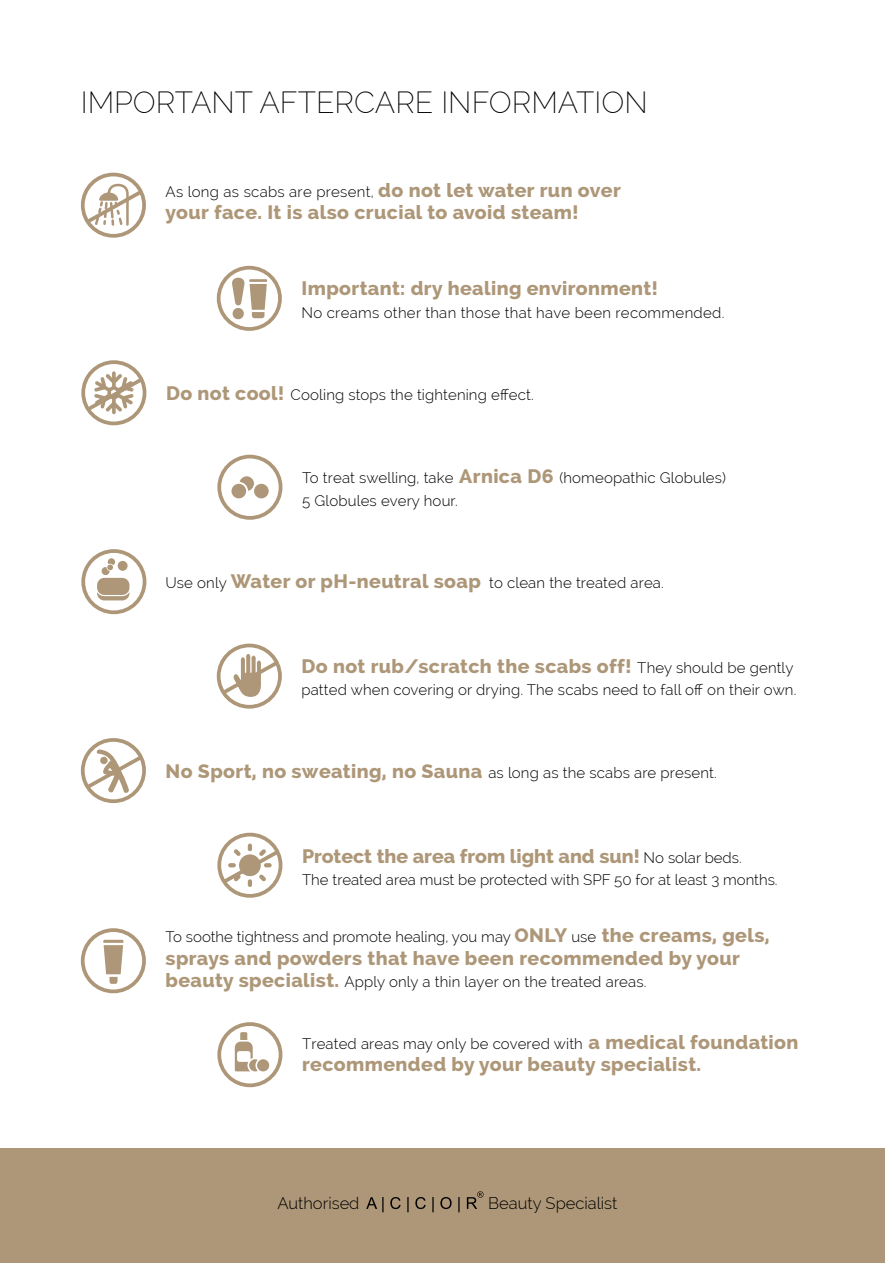
<style>
.page{position:relative;width:885px;height:1263px;background:#fff}
.page>*{position:absolute;margin:0;border:0;box-sizing:border-box;transform-origin:0 0}
.t1{font:200 30px "Raleway";color:#000}
.t2{font:800 19.5px "Raleway";letter-spacing:.02em;color:#ad9778}
.t3{font:800 19.5px "Raleway";color:#ad9778}
.t4{font:300 16.5px "Raleway";color:#000}
.t5{font:300 15px/22.5px "Raleway";letter-spacing:.01em;color:#000}
.s1{font-weight:800;font-size:19.5px;color:#ad9778}
.s2{font-weight:300;font-size:15px;color:#000}
</style>
<div class="page">
<div style="left:0;top:1148px;width:884px;height:115px;background:#ad9778"></div>
<div style="left:217px;top:266px;width:65px;height:65px;border:4px solid #ad9778;border-radius:50%"></div>
<svg style="left:232px;top:278px;width:35px;height:41px"></svg>
<div style="left:217px;top:644px;width:65px;height:65px;border:4px solid #ad9778;border-radius:50%"></div>
<svg style="left:217px;top:654px;width:64px;height:44px"></svg>
<div style="left:217px;top:833px;width:65px;height:65px;border:4px solid #ad9778;border-radius:50%"></div>
<svg style="left:218px;top:843px;width:64px;height:44px"></svg>
<svg style="left:97px;top:558px;width:32px;height:42px"></svg>
<div style="left:81px;top:549px;width:65px;height:65px;border:4px solid #ad9778;border-radius:50%"></div>
<div style="left:81px;top:360px;width:65px;height:65px;border:4px solid #ad9778;border-radius:50%"></div>
<svg style="left:82px;top:371px;width:64px;height:44px"></svg>
<div style="left:81px;top:738px;width:65px;height:65px;border:4px solid #ad9778;border-radius:50%"></div>
<svg style="left:82px;top:749px;width:64px;height:44px"></svg>
<div style="left:100px;top:757px;width:8px;height:7px;background:#ad9778;border-radius:50%"></div>
<svg style="left:238px;top:475px;width:17px;height:17px"></svg>
<div style="left:237px;top:474px;width:19px;height:19px;border:2px solid #fff;border-radius:50%"></div>
<div style="left:217px;top:455px;width:65px;height:65px;border:4px solid #ad9778;border-radius:50%"></div>
<div style="left:230px;top:483px;width:17px;height:16px;background:#ad9778;border-radius:50%"></div>
<div style="left:229px;top:482px;width:19px;height:18px;border:2px solid #fff;border-radius:50%"></div>
<div style="left:253px;top:483px;width:16px;height:16px;background:#ad9778;border-radius:50%"></div>
<div style="left:252px;top:482px;width:18px;height:18px;border:2px solid #fff;border-radius:50%"></div>
<div style="left:217px;top:1022px;width:65px;height:65px;border:4px solid #ad9778;border-radius:50%"></div>
<svg style="left:235px;top:1032px;width:34px;height:39px"></svg>
<svg style="left:103px;top:940px;width:20px;height:44px"></svg>
<div style="left:81px;top:928px;width:65px;height:65px;border:4px solid #ad9778;border-radius:50%"></div>
<svg style="left:366px;top:1191px;width:117px;height:21px"></svg>
<div style="left:81px;top:173px;width:65px;height:65px;border:4px solid #ad9778;border-radius:50%"></div>
<svg style="left:82px;top:184px;width:64px;height:43px"></svg>
<h1 class="t1" style="left:81px;top:85px;width:568px">IMPORTANT AFTERCARE INFORMATION</h1>
<p class="t5" style="left:165px;top:180px;width:457px">As long as scabs are present, <span class="s1">do not let water run over</span></p>
<h2 class="t2" style="left:165px;top:201px;width:414px">your face. It is also crucial to avoid steam!</h2>
<h2 class="t2" style="left:301px;top:277px;width:358px">Important: dry healing environment!</h2>
<p class="t5" style="left:301px;top:301px;width:424px">No creams other than those that have been recommended.</p>
<p class="t5" style="left:166px;top:383px;width:369px"><span class="s1">Do not cool!</span> Cooling stops the tightening effect.</p>
<p class="t5" style="left:302px;top:466px;width:425px">To treat swelling, take <span class="s1">Arnica D6</span> (homeopathic Globules)<br>5 Globules every hour.</p>
<p class="t5" style="left:165px;top:571px;width:500px">Use only <span class="s1">Water or pH-neutral soap</span> to clean the treated area.</p>
<h2 class="t2" style="left:301px;top:655px;width:493px">Do not rub/scratch the scabs off! <span class="s2">They should be gently</span></h2>
<p class="t5" style="left:301px;top:679px;width:496px">patted when covering or drying. The scabs need to fall off on their own.</p>
<p class="t5" style="left:165px;top:761px;width:552px"><span class="s1">No Sport, no sweating, no Sauna</span> as long as the scabs are present.</p>
<h2 class="t3" style="left:302px;top:845px;width:441px">Protect the area from light and sun! <span class="s2">No solar beds.</span></h2>
<p class="t5" style="left:302px;top:869px;width:477px">The treated area must be protected with SPF 50 for at least 3 months.</p>
<p class="t5" style="left:165px;top:925px;width:605px">To soothe tightness and promote healing, you may <span class="s1">ONLY</span> use <span class="s1">the creams, gels,</span></p>
<h2 class="t2" style="left:165px;top:947px;width:575px">sprays and powders that have been recommended by your</h2>
<p class="t5" style="left:165px;top:970px;width:482px"><span class="s1">beauty specialist.</span> Apply only a thin layer on the treated areas.</p>
<p class="t5" style="left:302px;top:1032px;width:498px">Treated areas may only be covered with <span class="s1">a medical foundation</span></p>
<h2 class="t2" style="left:302px;top:1053px;width:400px">recommended by your beauty specialist.</h2>
<p class="t4" style="left:277px;top:1193px;width:84px">Authorised</p>
<p class="t4" style="left:488px;top:1193px;width:131px">Beauty Specialist</p>
</div>
